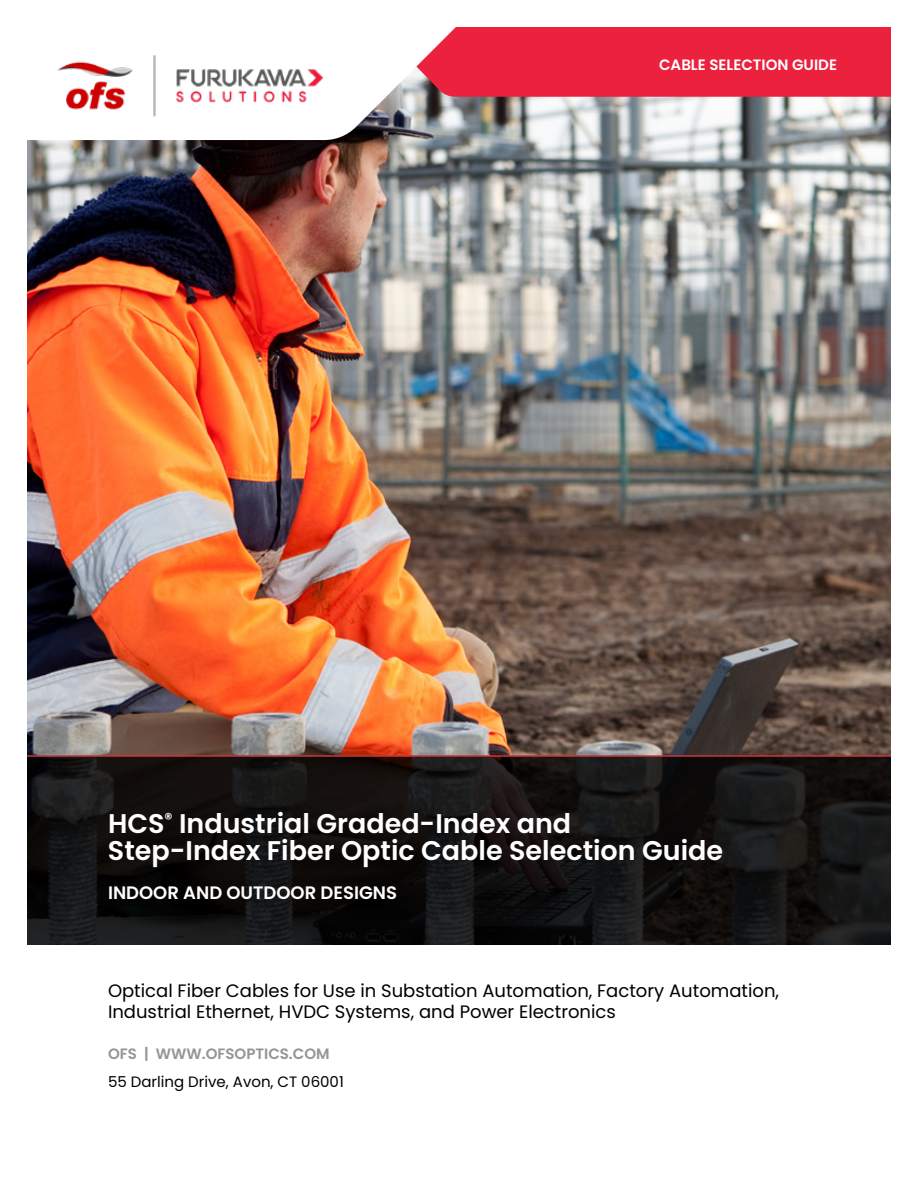
<style>
.page{position:relative;width:918px;height:1188px;background:#fff}
.page>*{position:absolute;margin:0;border:0;box-sizing:border-box;transform-origin:0 0}
.t1{font:600 27px/27px "Poppins";color:#fff}
.t2{font:18px/21px "Poppins";color:#000}
.t3{font:600 18px "Poppins";color:#fff}
.t4{font:15px "Poppins";color:#000}
.t5{font:600 15px "Poppins";color:#939598}
.t6{font:600 15px "Poppins";color:#fff}
</style>
<div class="page">
<img style="left:27px;top:97px;width:864px;height:658px">
<svg style="left:27px;top:757px;width:864px;height:188px;background:#121111"></svg>
<hr style="left:27px;top:755px;width:864px;height:2px;background:#cf3339">
<div style="left:483px;top:27px;width:408px;height:70px;background:#eb213e"></div>
<svg style="left:27px;top:27px;width:456px;height:113px"></svg>
<img style="left:54px;top:54px;width:270px;height:63px">
<p class="t6" style="left:659px;top:56px;width:179px">CABLE SELECTION GUIDE</p>
<h1 class="t1" style="left:108px;top:810px;width:617px">HCS<sup>®</sup> Industrial Graded-Index and<br>Step-Index Fiber Optic Cable Selection Guide</h1>
<p class="t3" style="left:108px;top:882px;width:291px">INDOOR AND OUTDOOR DESIGNS</p>
<p class="t2" style="left:108px;top:981px;width:673px">Optical Fiber Cables for Use in Substation Automation, Factory Automation,<br>Industrial Ethernet, HVDC Systems, and Power Electronics</p>
<p class="t5" style="left:108px;top:1045px;width:223px">OFS | WWW.OFSOPTICS.COM</p>
<p class="t4" style="left:108px;top:1073px;width:237px">55 Darling Drive, Avon, CT 06001</p>
</div>
